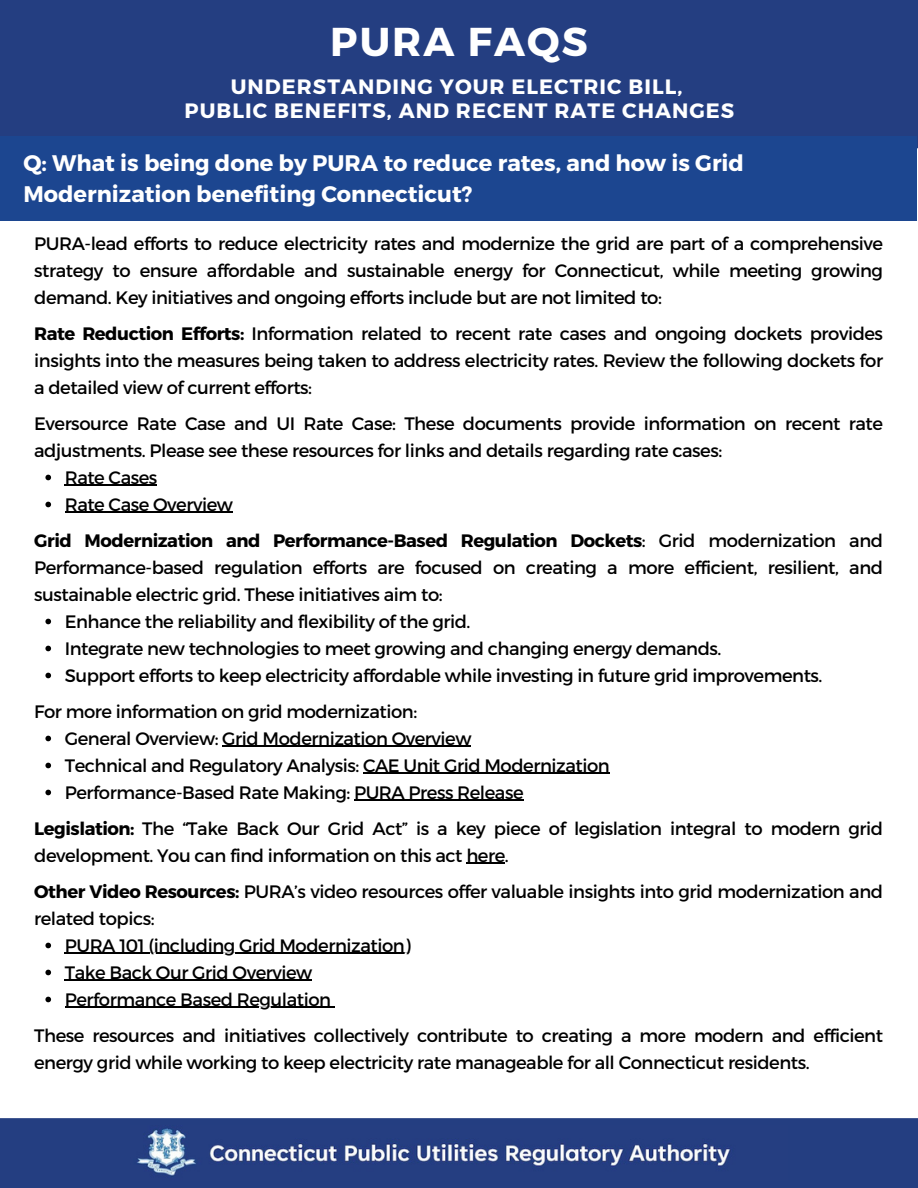
<style>
.page{position:relative;width:918px;height:1188px;background:#fff}
.page>*{position:absolute;margin:0;border:0;box-sizing:border-box;transform-origin:0 0}
.t1{font:700 40.2px "Montserrat";letter-spacing:.05em;color:#fff}
.t2{font:700 22.5px/31.5px "Montserrat";color:#fff}
.t3{font:700 20.85px/23.7px "Montserrat";letter-spacing:.05em;color:#fff;text-align:center}
.t4{font:18px/27px "Montserrat";letter-spacing:-.025em;color:#000}
.s1{font-weight:700}
</style>
<div class="page">
<div style="left:0;top:1118px;width:918px;height:70px;background:#243e81"></div>
<div style="left:0;top:0;width:918px;height:148px;background:#243e81"></div>
<img style="left:130px;top:1125px;width:657px;height:55px">
<div style="left:0;top:136px;width:917px;height:85px;background:#1c4690"></div>
<svg style="left:45px;top:475px;width:6px;height:5px"></svg>
<hr style="left:65px;top:485px;width:92px;height:1px;background:#000">
<svg style="left:45px;top:502px;width:6px;height:5px"></svg>
<hr style="left:65px;top:512px;width:168px;height:1px;background:#000">
<svg style="left:45px;top:619px;width:6px;height:5px"></svg>
<svg style="left:45px;top:646px;width:6px;height:5px"></svg>
<svg style="left:45px;top:673px;width:6px;height:5px"></svg>
<svg style="left:45px;top:736px;width:6px;height:5px"></svg>
<hr style="left:222px;top:746px;width:249px;height:1px;background:#000">
<svg style="left:45px;top:763px;width:6px;height:5px"></svg>
<hr style="left:363px;top:773px;width:246px;height:1px;background:#000">
<svg style="left:45px;top:790px;width:6px;height:5px"></svg>
<hr style="left:354px;top:800px;width:169px;height:1px;background:#000">
<hr style="left:466px;top:863px;width:39px;height:1px;background:#000">
<svg style="left:45px;top:943px;width:6px;height:5px"></svg>
<hr style="left:65px;top:953px;width:345px;height:1px;background:#000">
<svg style="left:45px;top:970px;width:6px;height:5px"></svg>
<hr style="left:65px;top:980px;width:247px;height:1px;background:#000">
<svg style="left:45px;top:997px;width:6px;height:5px"></svg>
<hr style="left:65px;top:1007px;width:266px;height:1px;background:#000">
<h2 class="t1" style="left:330px;top:15px;width:259px">PURA FAQS</h2>
<h2 class="t3" style="left:185px;top:74px;width:551px">UNDERSTANDING YOUR ELECTRIC BILL,<br>PUBLIC BENEFITS, AND RECENT RATE CHANGES</h2>
<p class="t2" style="left:23px;top:146px;width:722px">Q: What is being done by PURA to reduce rates, and how is Grid<br>Modernization benefiting Connecticut?</p>
<p class="t4" style="left:34px;top:229px;width:850px;text-align:justify">PURA-lead efforts to reduce electricity rates and modernize the grid are part of a comprehensive strategy to ensure affordable and sustainable energy for Connecticut, while meeting growing demand. Key initiatives and ongoing efforts include but are not limited to:</p>
<p class="t4" style="left:34px;top:319px;width:850px;text-align:justify"><span class="s1">Rate Reduction Efforts:</span> Information related to recent rate cases and ongoing dockets provides insights into the measures being taken to address electricity rates. Review the following dockets for a detailed view of current efforts:</p>
<p class="t4" style="left:34px;top:409px;width:850px">Eversource Rate Case and UI Rate Case: These documents provide information on recent rate adjustments. Please see these resources for links and details regarding rate cases:</p>
<p class="t4" style="left:65px;top:463px;width:94px">Rate Cases</p>
<p class="t4" style="left:65px;top:490px;width:170px">Rate Case Overview</p>
<p class="t4" style="left:34px;top:526px;width:850px;text-align:justify"><span class="s1">Grid Modernization and Performance-Based Regulation Dockets</span>: Grid modernization and Performance-based regulation efforts are focused on creating a more efficient, resilient, and sustainable electric grid. These initiatives aim to:</p>
<p class="t4" style="left:65px;top:607px;width:407px">Enhance the reliability and flexibility of the grid.</p>
<p class="t4" style="left:65px;top:634px;width:658px">Integrate new technologies to meet growing and changing energy demands.</p>
<p class="t4" style="left:65px;top:661px;width:759px">Support efforts to keep electricity affordable while investing in future grid improvements.</p>
<p class="t4" style="left:34px;top:697px;width:385px">For more information on grid modernization:</p>
<p class="t4" style="left:65px;top:724px;width:408px">General Overview: Grid Modernization Overview</p>
<p class="t4" style="left:65px;top:751px;width:546px">Technical and Regulatory Analysis: CAE Unit Grid Modernization</p>
<p class="t4" style="left:65px;top:778px;width:460px">Performance-Based Rate Making: PURA Press Release</p>
<p class="t4" style="left:34px;top:814px;width:850px"><span class="s1">Legislation:</span> The “Take Back Our Grid Act” is a key piece of legislation integral to modern grid development. You can find information on this act here.</p>
<p class="t4" style="left:34px;top:877px;width:850px"><span class="s1">Other Video Resources:</span> PURA’s video resources offer valuable insights into grid modernization and related topics:</p>
<p class="t4" style="left:65px;top:931px;width:347px">PURA 101 (including Grid Modernization)</p>
<p class="t4" style="left:65px;top:958px;width:249px">Take Back Our Grid Overview</p>
<p class="t4" style="left:65px;top:985px;width:268px">Performance Based Regulation</p>
<p class="t4" style="left:34px;top:1021px;width:850px">These resources and initiatives collectively contribute to creating a more modern and efficient energy grid while working to keep electricity rate manageable for all Connecticut residents.</p>
</div>
